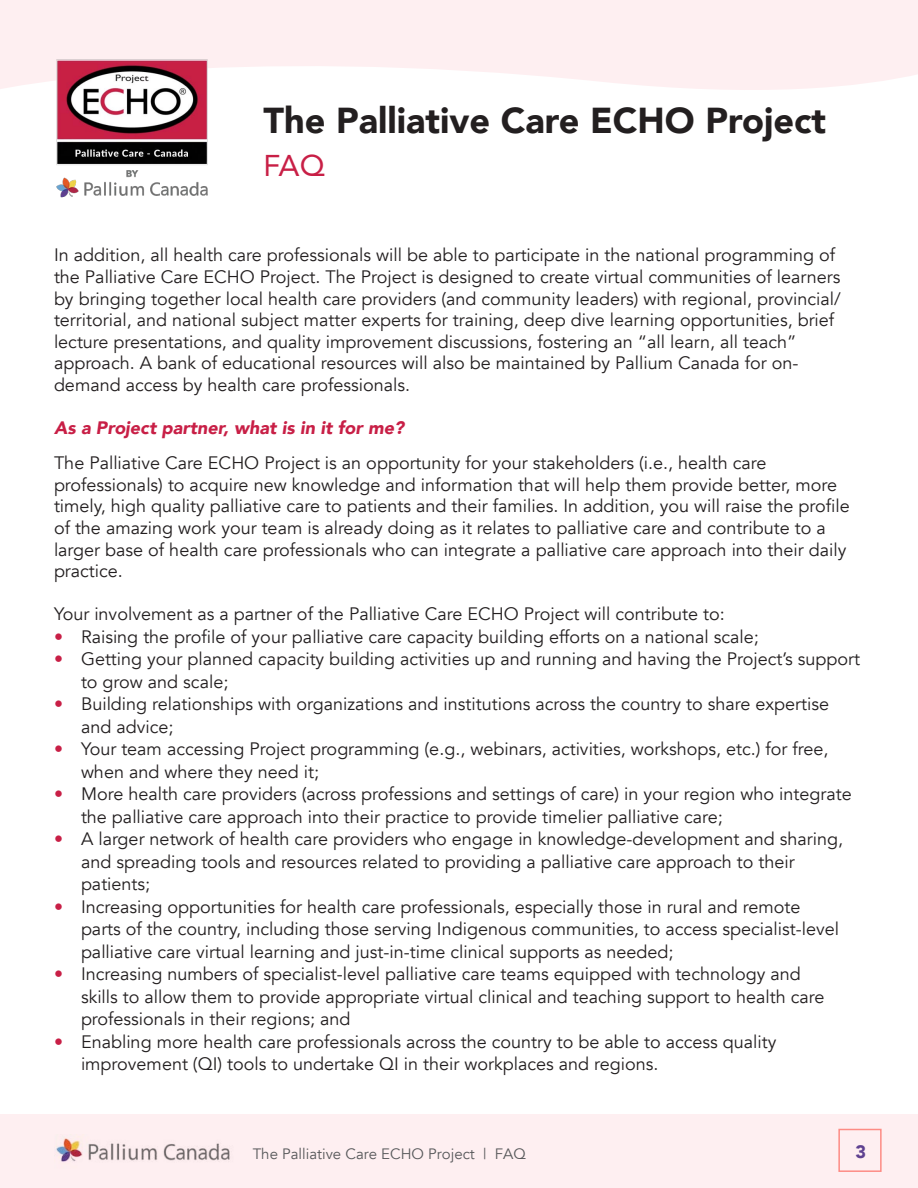
<style>
.page{position:relative;width:918px;height:1188px;background:#fff}
.page>*{position:absolute;margin:0;border:0;box-sizing:border-box;transform-origin:0 0}
.t1{font:900 36px "Avenir";color:#231f20}
.subheader{font:30px "Avenir";color:#c81f46}
.t2{font:18px/21.6px "Avenir";color:#231f20}
.question{font:italic 900 18px "Avenir";color:#c81f46}
.t3{font:900 18px "Avenir";color:#5f4190}
.t4{font:15px "Avenir";color:#57585a}
.s1{color:#c81f46}
</style>
<div class="page">
<div style="left:0;top:1115px;width:918px;height:73px;background:#feeff1"></div>
<div style="left:838px;top:1129px;width:44px;height:43px;border:2px solid #fd8c85"></div>
<img style="left:56px;top:1138px;width:174px;height:24px">
<svg style="left:0;top:0;width:918px;height:90px;fill:#feeff1"></svg>
<img style="left:48px;top:52px;width:167px;height:146px">
<p class="t1" style="left:264px;top:90px;width:564px">The Palliative Care ECHO Project</p>
<p class="subheader" style="left:264px;top:141px;width:63px">FAQ</p>
<p class="t2" style="left:54px;top:245px;width:788px">In addition, all health care professionals will be able to participate in the national programming of the Palliative Care ECHO Project. The Project is designed to create virtual communities of learners by bringing together local health care providers (and community leaders) with regional, provincial/ territorial, and national subject matter experts for training, deep dive learning opportunities, brief lecture presentations, and quality improvement discussions, fostering an “all learn, all teach” approach. A bank of educational resources will also be maintained by Pallium Canada for on&shy;demand access by health care professionals.</p>
<p class="question" style="left:54px;top:413px;width:352px">As a Project partner, what is in it for me?</p>
<p class="t2" style="left:54px;top:453px;width:797px">The Palliative Care ECHO Project is an opportunity for your stakeholders (i.e., health care professionals) to acquire new knowledge and information that will help them provide better, more timely, high quality palliative care to patients and their families. In addition, you will raise the profile of the amazing work your team is already doing as it relates to palliative care and contribute to a larger base of health care professionals who can integrate a palliative care approach into their daily practice.</p>
<p class="t2" style="left:54px;top:604px;width:672px">Your involvement as a partner of the Palliative Care ECHO Project will contribute to:</p>
<p class="t2" style="left:54px;top:626px;width:706px"><span class="s1">•</span> Raising the profile of your palliative care capacity building efforts on a national scale;</p>
<p class="t2" style="left:81px;top:648px;width:781px;line-height:22.5px;text-indent:-27px"><span class="s1">•</span> Getting your planned capacity building activities up and running and having the Project’s support to grow and scale;</p>
<p class="t2" style="left:81px;top:693px;width:750px;line-height:22.5px;text-indent:-27px"><span class="s1">•</span> Building relationships with organizations and institutions across the country to share expertise and advice;</p>
<p class="t2" style="left:81px;top:738px;width:749px;line-height:22.5px;text-indent:-27px"><span class="s1">•</span> Your team accessing Project programming (e.g., webinars, activities, workshops, etc.) for free, when and where they need it;</p>
<p class="t2" style="left:81px;top:783px;width:772px;line-height:22.5px;text-indent:-27px"><span class="s1">•</span> More health care providers (across professions and settings of care) in your region who integrate the palliative care approach into their practice to provide timelier palliative care;</p>
<p class="t2" style="left:81px;top:828px;width:764px;line-height:22.5px;text-indent:-27px"><span class="s1">•</span> A larger network of health care providers who engage in knowledge-development and sharing, and spreading tools and resources related to providing a palliative care approach to their patients;</p>
<p class="t2" style="left:81px;top:896px;width:760px;line-height:22.5px;text-indent:-27px"><span class="s1">•</span> Increasing opportunities for health care professionals, especially those in rural and remote parts of the country, including those serving Indigenous communities, to access specialist-level palliative care virtual learning and just-in-time clinical supports as needed;</p>
<p class="t2" style="left:81px;top:963px;width:745px;line-height:22.5px;text-indent:-27px"><span class="s1">•</span> Increasing numbers of specialist-level palliative care teams equipped with technology and skills to allow them to provide appropriate virtual clinical and teaching support to health care professionals in their regions; and</p>
<p class="t2" style="left:81px;top:1031px;width:697px;line-height:22.5px;text-indent:-27px"><span class="s1">•</span> Enabling more health care professionals across the country to be able to access quality improvement (QI) tools to undertake QI in their workplaces and regions.</p>
<p class="t4" style="left:253px;top:1145px;width:275px">The Palliative Care ECHO Project | FAQ</p>
<p class="t3" style="left:855px;top:1136px;width:12px">3</p>
</div>
